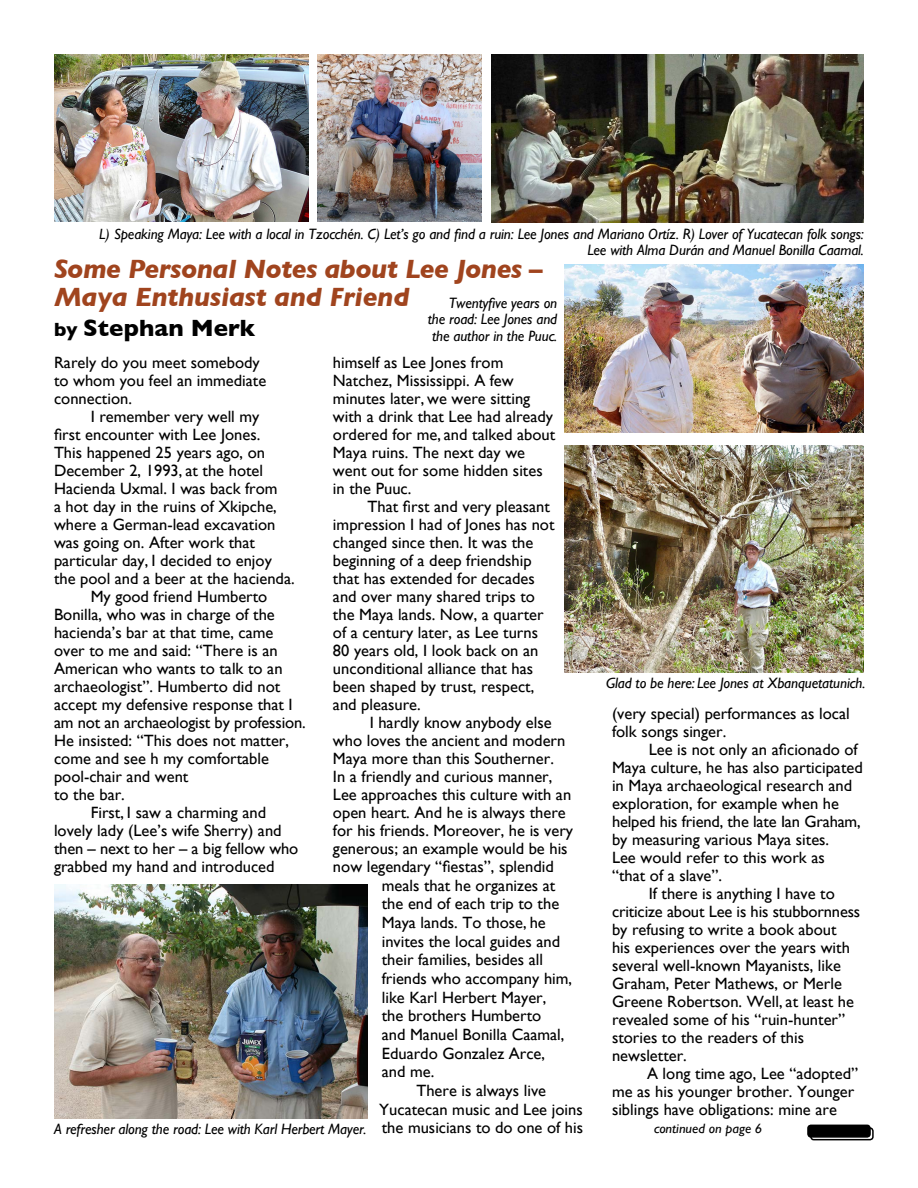
<style>
.page{position:relative;width:918px;height:1188px;background:#fff}
.page>*{position:absolute;margin:0;border:0;box-sizing:border-box;transform-origin:0 0}
.t1{font:italic 700 27px/28.5px "Gill Sans";letter-spacing:-.02em;color:#a0441e}
.t2{font:700 24px "Gill Sans";color:#000}
.t3{font:16.35px/18px "Gill Sans";color:#000}
.t4{font:italic 15px/16.5px "Gill Sans";letter-spacing:-.01em;color:#000;text-align:right}
.t5{font:italic 13.5px "Gill Sans";color:#000;scale:1.05 1}
.s1{font-size:14.85px}
.s2{font-size:19.5px}
</style>
<div class="page">
<img style="left:54px;top:885px;width:314px;height:234px">
<div style="left:810px;top:1127px;width:64px;height:13px;border:2px solid #000;border-radius:3px"></div>
<div style="left:808px;top:1125px;width:62px;height:12px;background:#000;border-radius:3px"></div>
<div style="left:807px;top:1125px;width:64px;height:13px;border:2px solid #000;border-radius:3px"></div>
<img style="left:491px;top:54px;width:373px;height:168px">
<img style="left:565px;top:265px;width:299px;height:168px">
<img style="left:565px;top:446px;width:299px;height:226px">
<img style="left:54px;top:54px;width:254px;height:168px">
<img style="left:318px;top:54px;width:164px;height:168px">
<p class="t4" style="left:99px;top:226px;width:766px"><span class="s1">L)</span> Speaking Maya: Lee with a local in Tzocchén. C) Let’s go and find a ruin: Lee Jones and Mariano Ortíz. R) Lover of Yucatecan folk songs:<br>Lee with Alma Durán and Manuel Bonilla Caamal.</p>
<h1 class="t1" style="left:54px;top:254px;width:490px">Some Personal Notes about Lee Jones –<br>Maya Enthusiast and Friend</h1>
<p class="t4" style="left:428px;top:295px;width:131px;text-align:justify;text-indent:21px">Twentyfive years on the road: Lee Jones and the author in the Puuc.</p>
<h2 class="t2" style="left:54px;top:309px;width:203px"><span class="s2">by</span> Stephan Merk</h2>
<p class="t3" style="left:333px;top:353px;width:224px">himself as Lee Jones from<br>Natchez, Mississippi. A few minutes later, we were sitting with a drink that Lee had already ordered for me, and talked about<br>Maya ruins. The next day we went out for some hidden sites in the Puuc.</p>
<p class="t3" style="left:333px;top:497px;width:223px;text-indent:35px">That first and very pleasant impression I had of Jones has not changed since then. It was the beginning of a deep friendship that has extended for decades and over many shared trips to the Maya lands. Now, a quarter of a century later, as Lee turns<br>80 years old, I look back on an unconditional alliance that has been shaped by trust, respect, and pleasure.</p>
<p class="t3" style="left:333px;top:713px;width:242px;text-indent:37px">I hardly know anybody else who loves the ancient and modern<br>Maya more than this Southerner.<br>In a friendly and curious manner,<br>Lee approaches this culture with an open heart. And he is always there for his friends. Moreover, he is very generous; an example would be his now legendary “fiestas”, splendid</p>
<p class="t3" style="left:382px;top:876px;width:175px">meals that he organizes at</p>
<p class="t3" style="left:382px;top:894px;width:179px">the end of each trip to the</p>
<p class="t3" style="left:382px;top:913px;width:166px">Maya lands. To those, he</p>
<p class="t3" style="left:382px;top:932px;width:180px">invites the local guides and</p>
<p class="t3" style="left:382px;top:950px;width:163px">their families, besides all</p>
<p class="t3" style="left:382px;top:969px;width:192px">friends who accompany him,</p>
<p class="t3" style="left:382px;top:988px;width:166px">like Karl Herbert Mayer,</p>
<p class="t3" style="left:382px;top:1007px;width:161px">the brothers Humberto</p>
<p class="t3" style="left:382px;top:1025px;width:184px">and Manuel Bonilla Caamal,</p>
<p class="t3" style="left:382px;top:1044px;width:165px">Eduardo Gonzalez Arce,</p>
<p class="t3" style="left:382px;top:1063px;width:54px">and me.</p>
<p class="t3" style="left:416px;top:1081px;width:131px">There is always live</p>
<p class="t3" style="left:379px;top:1100px;width:205px">Yucatecan music and Lee joins</p>
<p class="t3" style="left:382px;top:1119px;width:203px">the musicians to do one of his</p>
<p class="t3" style="left:54px;top:353px;width:214px">Rarely do you meet somebody to whom you feel an immediate connection.</p>
<p class="t3" style="left:91px;top:407px;width:170px">I remember very well my</p>
<p class="t3" style="left:54px;top:425px;width:208px">first encounter with Lee Jones.</p>
<p class="t3" style="left:54px;top:443px;width:213px">This happened 25 years ago, on</p>
<p class="t3" style="left:54px;top:461px;width:211px">December 2, 1993, at the hotel</p>
<p class="t3" style="left:54px;top:479px;width:225px">Hacienda Uxmal. I was back from</p>
<p class="t3" style="left:54px;top:497px;width:224px">a hot day in the ruins of Xkipche,</p>
<p class="t3" style="left:54px;top:515px;width:223px">where a German-lead excavation</p>
<p class="t3" style="left:54px;top:533px;width:202px">was going on. After work that</p>
<p class="t3" style="left:54px;top:551px;width:219px">particular day, I decided to enjoy</p>
<p class="t3" style="left:54px;top:569px;width:242px">the pool and a beer at the hacienda.</p>
<p class="t3" style="left:91px;top:587px;width:178px">My good friend Humberto</p>
<p class="t3" style="left:54px;top:605px;width:222px">Bonilla, who was in charge of the</p>
<p class="t3" style="left:54px;top:623px;width:221px">hacienda’s bar at that time, came</p>
<p class="t3" style="left:54px;top:641px;width:225px">over to me and said: “There is an</p>
<p class="t3" style="left:54px;top:659px;width:230px">American who wants to talk to an</p>
<p class="t3" style="left:54px;top:677px;width:228px">archaeologist”. Humberto did not</p>
<p class="t3" style="left:54px;top:695px;width:240px">accept my defensive response that I</p>
<p class="t3" style="left:54px;top:713px;width:253px">am not an archaeologist by profession.</p>
<p class="t3" style="left:54px;top:731px;width:237px">He insisted: “This does not matter,</p>
<p class="t3" style="left:54px;top:749px;width:217px">come and see h my comfortable</p>
<p class="t3" style="left:54px;top:767px;width:136px">pool-chair and went</p>
<p class="t3" style="left:54px;top:785px;width:72px">to the bar.</p>
<p class="t3" style="left:91px;top:803px;width:177px">First, I saw a charming and</p>
<p class="t3" style="left:54px;top:821px;width:229px">lovely lady (Lee’s wife Sherry) and</p>
<p class="t3" style="left:54px;top:839px;width:246px">then – next to her – a big fellow who</p>
<p class="t3" style="left:54px;top:857px;width:222px">grabbed my hand and introduced</p>
<p class="t4" style="left:54px;top:1120px;width:314px">A refresher along the road: Lee with Karl Herbert Mayer.</p>
<p class="t4" style="left:606px;top:675px;width:261px">Glad to be here: Lee Jones at Xbanquetatunich.</p>
<p class="t3" style="left:612px;top:704px;width:239px">(very special) performances as local folk songs singer.</p>
<p class="t3" style="left:649px;top:740px;width:211px">Lee is not only an aficionado of</p>
<p class="t3" style="left:612px;top:758px;width:252px">Maya culture, he has also participated</p>
<p class="t3" style="left:612px;top:776px;width:242px">in Maya archaeological research and</p>
<p class="t3" style="left:612px;top:794px;width:229px">exploration, for example when he</p>
<p class="t3" style="left:612px;top:812px;width:250px">helped his friend, the late Ian Graham,</p>
<p class="t3" style="left:612px;top:830px;width:219px">by measuring various Maya sites.</p>
<p class="t3" style="left:612px;top:848px;width:214px">Lee would refer to this work as</p>
<p class="t3" style="left:612px;top:866px;width:112px">“that of a slave”.</p>
<p class="t3" style="left:649px;top:884px;width:188px">If there is anything I have to</p>
<p class="t3" style="left:612px;top:902px;width:250px">criticize about Lee is his stubbornness</p>
<p class="t3" style="left:612px;top:920px;width:226px">by refusing to write a book about</p>
<p class="t3" style="left:612px;top:938px;width:239px">his experiences over the years with</p>
<p class="t3" style="left:612px;top:956px;width:230px">several well-known Mayanists, like</p>
<p class="t3" style="left:612px;top:974px;width:231px">Graham, Peter Mathews, or Merle</p>
<p class="t3" style="left:612px;top:992px;width:243px">Greene Robertson. Well, at least he</p>
<p class="t3" style="left:612px;top:1010px;width:235px">revealed some of his “ruin-hunter”</p>
<p class="t3" style="left:612px;top:1028px;width:194px">stories to the readers of this</p>
<p class="t3" style="left:612px;top:1046px;width:76px">newsletter.</p>
<p class="t3" style="left:647px;top:1064px;width:213px">A long time ago, Lee “adopted”</p>
<p class="t3" style="left:612px;top:1082px;width:244px">me as his younger brother. Younger</p>
<p class="t3" style="left:612px;top:1100px;width:226px">siblings have obligations: mine are</p>
<p class="t5" style="left:654px;top:1121px;width:105px">continued on page 6</p>
</div>
